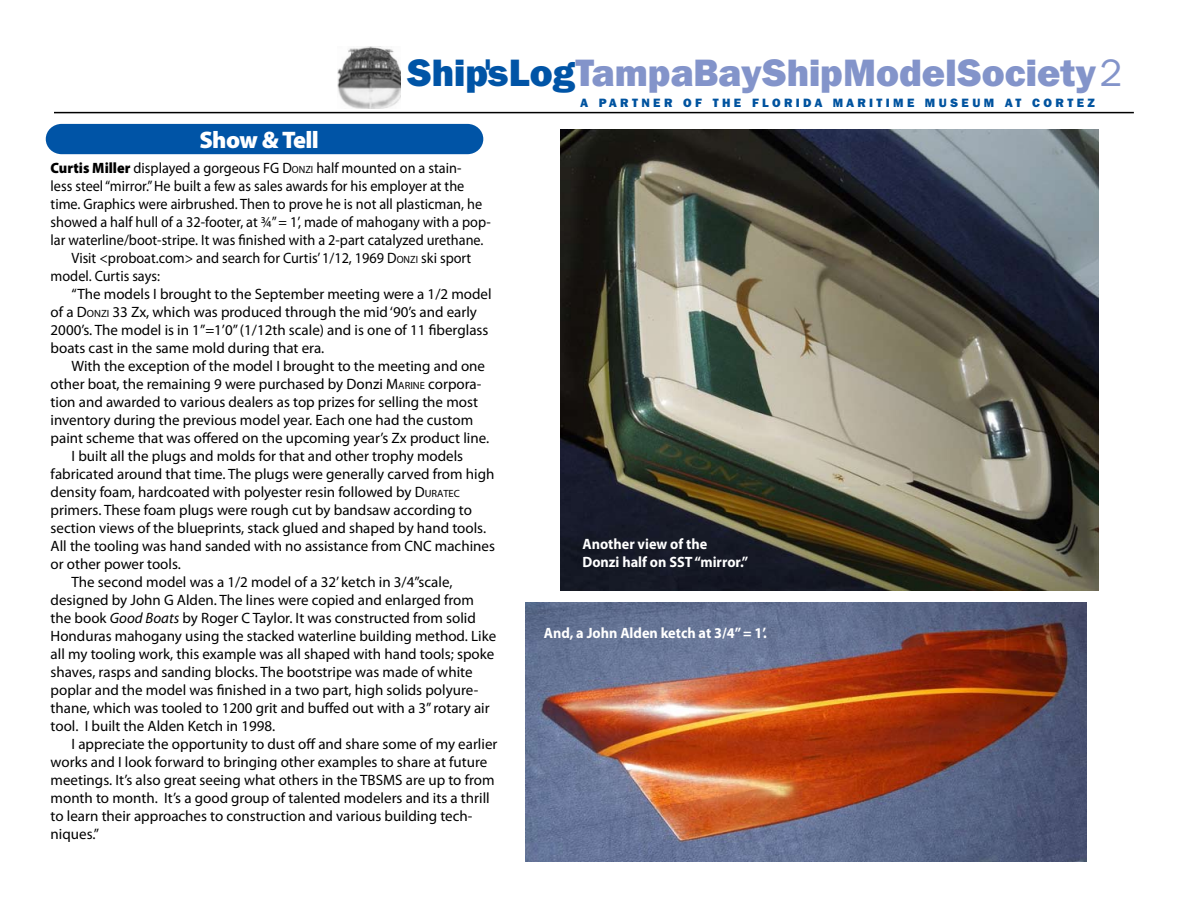
<style>
.page{position:relative;width:1188px;height:918px;background:#fff}
.page>*{position:absolute;margin:0;border:0;box-sizing:border-box;transform-origin:0 0}
.t1{font:800 37.95px "Franklin Gothic IT Cby BT";color:#8394ca}
.t2{font:900 24px "Myriad Pro";letter-spacing:-.03em;color:#fff}
.t3{font:15px "Myriad Pro";color:#000}
.t4{font:15px "Myriad Pro";color:#000;scale:.95 1}
.t5{font:700 15px/18px "Myriad Pro";color:#fff;scale:.95 1}
.t6{font:800 12px "Franklin Gothic IT Cby BT";letter-spacing:.28em;color:#00539f}
.s1{color:#0054a6}
.s2{font-weight:400}
.s3{font-weight:900}
.s4{font-style:inherit}
.s5{font-size:10.5px}
.s6{font-style:italic}
</style>
<div class="page">
<hr style="left:54px;top:112px;width:1080px;height:1px;background:#000">
<img style="left:337px;top:47px;width:63px;height:61px">
<div style="left:46px;top:124px;width:437px;height:30px;background:#0054a6"></div>
<img style="left:560px;top:130px;width:539px;height:460px">
<img style="left:526px;top:602px;width:560px;height:259px">
<h1 class="t1" style="left:407px;top:49px;width:717px"><span class="s1">Ship'sLog</span>TampaBayShipModelSociety<span class="s2">2</span></h1>
<h2 class="t2" style="left:200px;top:124px;width:121px">Show &amp; Tell</h2>
<p class="t4" style="left:51px;top:159px;width:434px"><span class="s3">Curtis Miller</span> displayed a gorgeous FG <span class="s4">D</span><span class="s5">ONZI</span> half mounted on a stain-</p>
<p class="t4" style="left:51px;top:177px;width:437px">less steel “mirror.” He built a few as sales awards for his employer at the</p>
<p class="t4" style="left:51px;top:195px;width:456px">time. Graphics were airbrushed. Then to prove he is not all plasticman, he</p>
<p class="t4" style="left:51px;top:213px;width:465px">showed a half hull of a 32-footer, at ¾” = 1’, made of mahogany with a pop-</p>
<p class="t4" style="left:51px;top:231px;width:457px">lar waterline/boot-stripe. It was finished with a 2-part catalyzed urethane.</p>
<p class="t4" style="left:72px;top:249px;width:422px">Visit &lt;proboat.com&gt; and search for Curtis’ 1/12, 1969 <span class="s4">D</span><span class="s5">ONZI</span> ski sport</p>
<p class="t4" style="left:51px;top:267px;width:117px">model. Curtis says:</p>
<p class="t3" style="left:72px;top:285px;width:421px">“The models I brought to the September meeting were a 1/2 model</p>
<p class="t3" style="left:51px;top:303px;width:428px">of a <span class="s4">D</span><span class="s5">ONZI</span> 33 Zx, which was produced through the mid ‘90’s and early</p>
<p class="t3" style="left:51px;top:321px;width:439px">2000’s. The model is in 1”=1’0” (1/12th scale) and is one of 11 fiberglass</p>
<p class="t3" style="left:51px;top:339px;width:275px">boats cast in the same mold during that era.</p>
<p class="t3" style="left:72px;top:357px;width:415px">With the exception of the model I brought to the meeting and one</p>
<p class="t3" style="left:51px;top:375px;width:432px">other boat, the remaining 9 were purchased by Donzi <span class="s4">M</span><span class="s5">ARINE</span> corpora-</p>
<p class="t3" style="left:51px;top:393px;width:429px">tion and awarded to various dealers as top prizes for selling the most</p>
<p class="t3" style="left:51px;top:411px;width:424px">inventory during the previous model year. Each one had the custom</p>
<p class="t3" style="left:51px;top:429px;width:440px">paint scheme that was offered on the upcoming year’s Zx product line.</p>
<p class="t3" style="left:72px;top:447px;width:393px">I built all the plugs and molds for that and other trophy models</p>
<p class="t3" style="left:51px;top:465px;width:445px">fabricated around that time. The plugs were generally carved from high</p>
<p class="t3" style="left:51px;top:483px;width:411px">density foam, hardcoated with polyester resin followed by <span class="s4">D</span><span class="s5">URATEC</span></p>
<p class="t3" style="left:51px;top:501px;width:423px">primers. These foam plugs were rough cut by bandsaw according to</p>
<p class="t3" style="left:51px;top:519px;width:437px">section views of the blueprints, stack glued and shaped by hand tools.</p>
<p class="t3" style="left:51px;top:537px;width:446px">All the tooling was hand sanded with no assistance from CNC machines</p>
<p class="t3" style="left:51px;top:555px;width:132px">or other power tools.</p>
<p class="t3" style="left:72px;top:573px;width:382px">The second model was a 1/2 model of a 32’ ketch in 3/4”scale,</p>
<p class="t3" style="left:51px;top:591px;width:425px">designed by John G Alden. The lines were copied and enlarged from</p>
<p class="t3" style="left:51px;top:609px;width:427px">the book <span class="s6">Good Boats</span> by Roger C Taylor. It was constructed from solid</p>
<p class="t3" style="left:51px;top:627px;width:447px">Honduras mahogany using the stacked waterline building method. Like</p>
<p class="t3" style="left:51px;top:645px;width:445px">all my tooling work, this example was all shaped with hand tools; spoke</p>
<p class="t3" style="left:51px;top:663px;width:423px">shaves, rasps and sanding blocks. The bootstripe was made of white</p>
<p class="t3" style="left:51px;top:681px;width:429px">poplar and the model was finished in a two part, high solids polyure-</p>
<p class="t3" style="left:51px;top:699px;width:441px">thane, which was tooled to 1200 grit and buffed out with a 3” rotary air</p>
<p class="t3" style="left:51px;top:717px;width:226px">tool. I built the Alden Ketch in 1998.</p>
<p class="t3" style="left:72px;top:735px;width:427px">I appreciate the opportunity to dust off and share some of my earlier</p>
<p class="t3" style="left:51px;top:753px;width:438px">works and I look forward to bringing other examples to share at future</p>
<p class="t3" style="left:51px;top:771px;width:445px">meetings. It’s also great seeing what others in the TBSMS are up to from</p>
<p class="t3" style="left:51px;top:789px;width:441px">month to month. It’s a good group of talented modelers and its a thrill</p>
<p class="t3" style="left:51px;top:807px;width:423px">to learn their approaches to construction and various building tech-</p>
<p class="t3" style="left:51px;top:825px;width:50px">niques.”</p>
<p class="t6" style="left:580px;top:95px;width:516px">A PARTNER OF THE FLORIDA MARITIME MUSEUM AT CORTEZ</p>
<p class="t5" style="left:582px;top:535px;width:176px">Another view of the<br>Donzi half on SST “mirror.”</p>
<p class="t5" style="left:544px;top:623px;width:236px">And, a John Alden ketch at 3/4” = 1’.</p>
</div>
